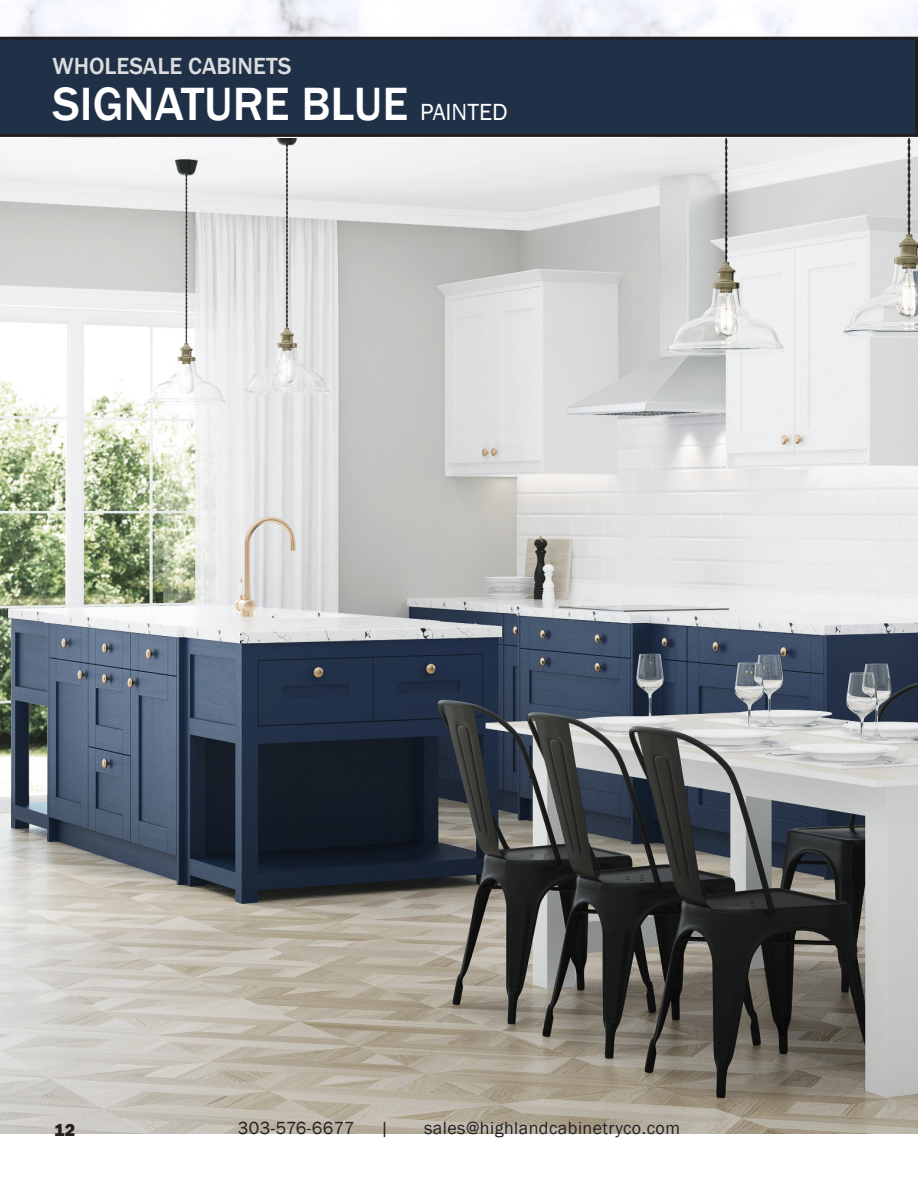
<style>
.page{position:relative;width:918px;height:1188px;background:#fff}
.page>*{position:absolute;margin:0;border:0;box-sizing:border-box;transform-origin:0 0}
.t1{font:500 48px "Franklin Gothic";color:#fff}
.t2{font:500 24px "Franklin Gothic";color:#dcdddf}
.t3{font:18px "Franklin Gothic";letter-spacing:.025em;color:#231f20}
.t4{font:800 18px "Franklin Gothic";color:#231f20}
.s1{font-weight:400;font-size:24px}
</style>
<div class="page">
<img style="left:0;top:0;width:918px;height:138px">
<img style="left:0;top:138px;width:918px;height:996px">
<div style="left:0;top:37px;width:918px;height:100px;background:#203047"></div>
<p class="t2" style="left:52px;top:51px;width:241px">WHOLESALE CABINETS</p>
<p class="t1" style="left:52px;top:74px;width:457px">SIGNATURE BLUE <span class="s1">PAINTED</span></p>
<p class="t4" style="left:54px;top:1119px;width:23px">12</p>
<p class="t3" style="left:238px;top:1117px;width:118px">303-576-6677</p>
<p class="t3" style="left:380px;top:1117px;width:10px">|</p>
<p class="t3" style="left:424px;top:1117px;width:257px">sales@highlandcabinetryco.com</p>
</div>
